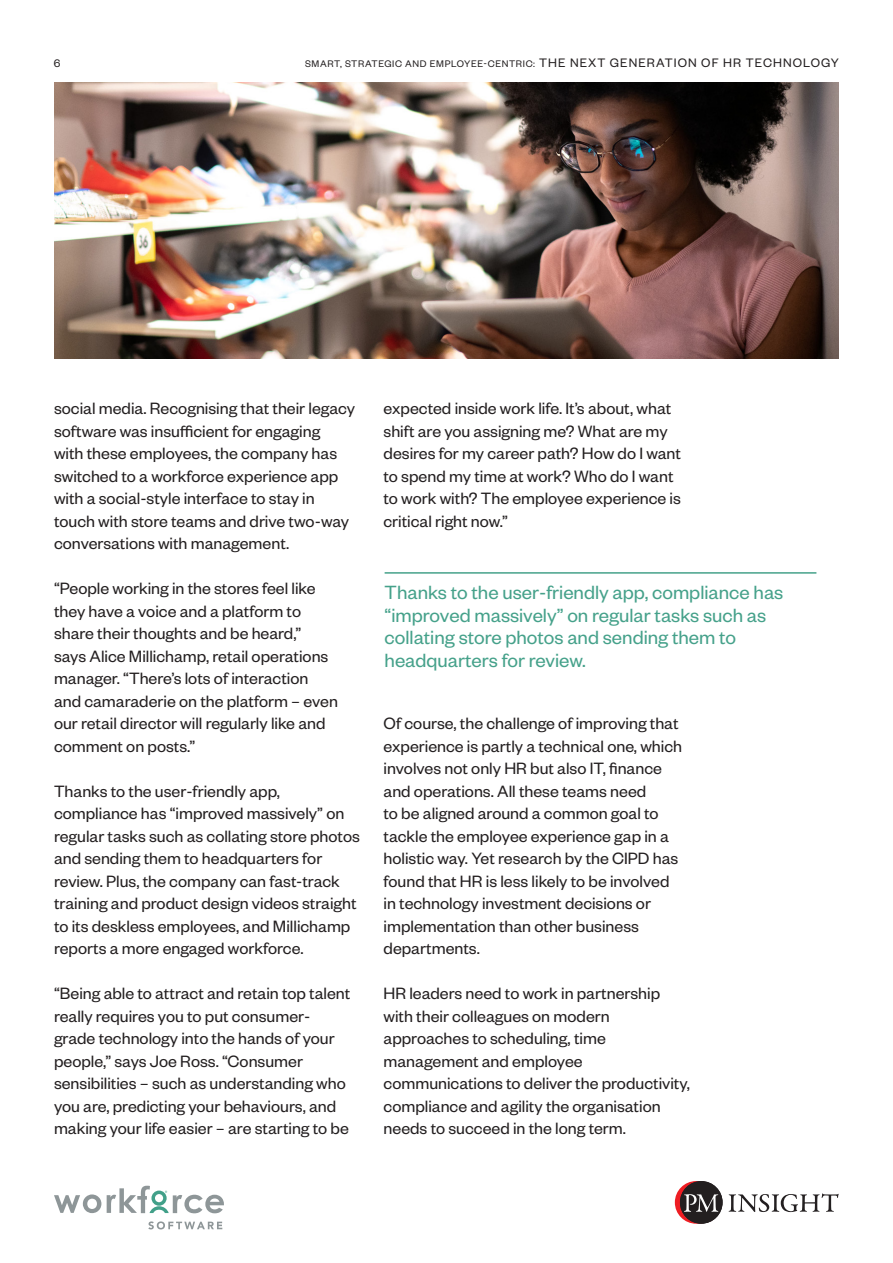
<style>
.page{position:relative;width:893px;height:1263px;background:#fff}
.page>*{position:absolute;margin:0;border:0;box-sizing:border-box;transform-origin:0 0}
.t1{font:21px/22.5px "Founders Grotesk";color:#45a18a}
.t2{font:18px/22.5px "Founders Grotesk";color:#231f20}
.t3{font:12px "Founders Grotesk";color:#231f20}
.t4{font:10.5px "Founders Grotesk";letter-spacing:.06em;color:#231f20}
.s1{font-size:13.5px}
</style>
<div class="page">
<svg style="left:729px;top:1193px;width:110px;height:19px"></svg>
<svg style="left:680px;top:1181px;width:43px;height:43px"></svg>
<svg style="left:675px;top:1181px;width:43px;height:43px"></svg>
<svg style="left:148px;top:1221px;width:74px;height:8px"></svg>
<svg style="left:54px;top:1194px;width:47px;height:19px"></svg>
<svg style="left:107px;top:1186px;width:117px;height:27px"></svg>
<img style="left:54px;top:82px;width:785px;height:277px">
<hr style="left:385px;top:572px;width:431px;height:2px;background:#45a18a">
<p class="t3" style="left:54px;top:56px;width:8px">6</p>
<p class="t4" style="left:305px;top:58px;width:535px">SMART, STRATEGIC AND EMPLOYEE-CENTRIC: <span class="s1">THE NEXT GENERATION OF HR TECHNOLOGY</span></p>
<p class="t2" style="left:54px;top:396px;width:303px">social media. Recognising that their legacy software was insufficient for engaging<br>with these employees, the company has switched to a workforce experience app with a social-style interface to stay in touch with store teams and drive two-way conversations with management.</p>
<p class="t2" style="left:54px;top:576px;width:285px">“People working in the stores feel like they have a voice and a platform to share their thoughts and be heard,” says Alice Millichamp, retail operations manager. “There’s lots of interaction and camaraderie on the platform – even our retail director will regularly like and comment on posts.”</p>
<p class="t2" style="left:54px;top:779px;width:307px">Thanks to the user-friendly app, compliance has “improved massively” on regular tasks such as collating store photos and sending them to headquarters for review. Plus, the company can fast-track training and product design videos straight to its deskless employees, and Millichamp reports a more engaged workforce.</p>
<p class="t2" style="left:54px;top:981px;width:298px">“Being able to attract and retain top talent really requires you to put consumer&shy;grade technology into the hands of your people,” says Joe Ross. “Consumer sensibilities – such as understanding who you are, predicting your behaviours, and making your life easier – are starting to be</p>
<p class="t2" style="left:384px;top:396px;width:299px">expected inside work life. It’s about, what shift are you assigning me? What are my desires for my career path? How do I want to spend my time at work? Who do I want to work with? The employee experience is critical right now.”</p>
<p class="t1" style="left:385px;top:580px;width:400px">Thanks to the user-friendly app, compliance has “improved massively” on regular tasks such as collating store photos and sending them to headquarters for review.</p>
<p class="t2" style="left:384px;top:711px;width:300px">Of course, the challenge of improving that experience is partly a technical one, which involves not only HR but also IT, finance and operations. All these teams need<br>to be aligned around a common goal to tackle the employee experience gap in a holistic way. Yet research by the CIPD has found that HR is less likely to be involved in technology investment decisions or implementation than other business departments.</p>
<p class="t2" style="left:384px;top:981px;width:308px">HR leaders need to work in partnership with their colleagues on modern approaches to scheduling, time management and employee communications to deliver the productivity, compliance and agility the organisation needs to succeed in the long term.</p>
</div>
